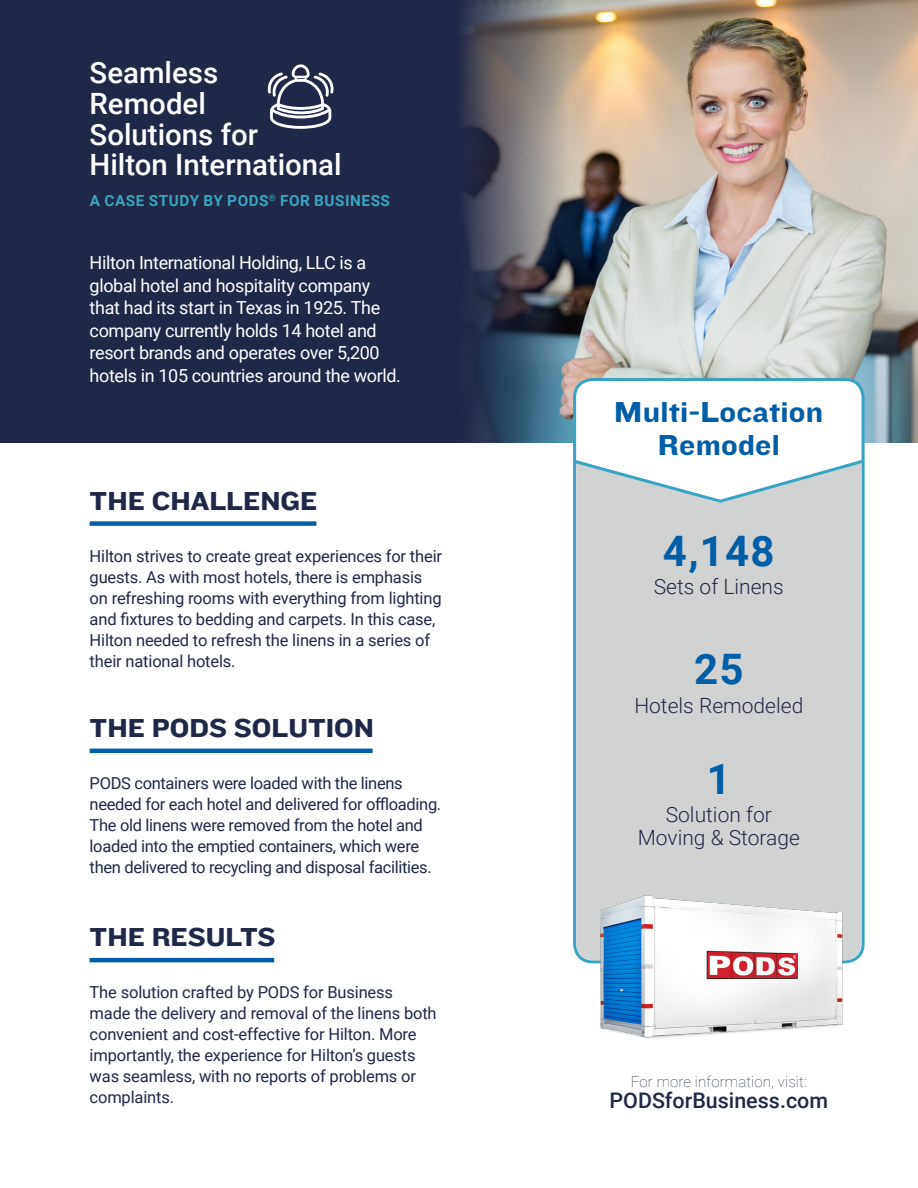
<style>
.page{position:relative;width:918px;height:1188px;background:#fff}
.page>*{position:absolute;margin:0;border:0;box-sizing:border-box;transform-origin:0 0}
.t1{font:700 42px "Roboto";color:#005ea7}
.t2{font:30px/33px "Knockout HTF52 Cruiserweight";letter-spacing:.01em;color:#005ea7;text-align:center}
.t3{font:500 29.4px/30.6px "Roboto";color:#fff}
.t4{font:27px "Knockout HTF52 Cruiserweight";color:#202847}
.t5{font:500 21.45px "Roboto";color:#202847}
.t6{font:300 21px/22.5px "Roboto";color:#202847;text-align:center}
.t7{font:18px/22.5px "Roboto";letter-spacing:-.02em;color:#fff}
.t8{font:16.5px/21px "Roboto";letter-spacing:-.01em;color:#202847}
.t9{font:700 15.3px "Roboto";letter-spacing:.035em;color:#38a3c2}
.t10{font:100 15px "Roboto";letter-spacing:.01em;color:#202847}
</style>
<div class="page">
<img style="left:606px;top:0;width:312px;height:442px">
<div style="left:0;top:0;width:420px;height:442px;background:#202847"></div>
<img style="left:420px;top:0;width:186px;height:442px">
<svg style="left:267px;top:64px;width:67px;height:65px"></svg>
<div style="left:575px;top:380px;width:288px;height:582px;background:#fff;border-radius:18px"></div>
<div style="left:573px;top:378px;width:292px;height:585px;border:3px solid #38a3c2;border-radius:18px"></div>
<div style="left:574px;top:504px;width:288px;height:459px;background:#d1d3d3"></div>
<svg style="left:573px;top:458px;width:292px;height:46px"></svg>
<img style="left:598px;top:896px;width:247px;height:143px">
<div style="left:90px;top:521px;width:226px;height:5px;background:#005ea7"></div>
<hr style="left:90px;top:749px;width:283px;height:4px;background:#005ea7">
<hr style="left:90px;top:958px;width:184px;height:4px;background:#005ea7">
<h3 class="t3" style="left:90px;top:57px;width:253px">Seamless<br>Remodel<br>Solutions for<br>Hilton International</h3>
<p class="t9" style="left:90px;top:190px;width:302px">A CASE STUDY BY PODS<sup>®</sup> FOR BUSINESS</p>
<p class="t7" style="left:90px;top:251px;width:313px">Hilton International Holding, LLC is a global hotel and hospitality company that had its start in Texas in 1925. The company currently holds 14 hotel and resort brands and operates over 5,200 hotels in 105 countries around the world.</p>
<h3 class="t4" style="left:90px;top:486px;width:229px">THE CHALLENGE</h3>
<p class="t8" style="left:90px;top:545px;width:354px">Hilton strives to create great experiences for their guests. As with most hotels, there is emphasis on refreshing rooms with everything from lighting and fixtures to bedding and carpets. In this case, Hilton needed to refresh the linens in a series of their national hotels.</p>
<h3 class="t4" style="left:90px;top:714px;width:286px">THE PODS SOLUTION</h3>
<p class="t8" style="left:90px;top:772px;width:353px">PODS containers were loaded with the linens needed for each hotel and delivered for offloading.<br>The old linens were removed from the hotel and loaded into the emptied containers, which were then delivered to recycling and disposal facilities.</p>
<h3 class="t4" style="left:90px;top:923px;width:187px">THE RESULTS</h3>
<p class="t8" style="left:90px;top:981px;width:349px">The solution crafted by PODS for Business made the delivery and removal of the linens both convenient and cost-effective for Hilton. More importantly, the experience for Hilton’s guests was seamless, with no reports of problems or complaints.</p>
<h2 class="t2" style="left:614px;top:397px;width:211px">Multi-Location<br>Remodel</h2>
<h1 class="t1" style="left:663px;top:521px;width:113px">4,148</h1>
<p class="t6" style="left:654px;top:575px;width:131px">Sets of Linens</p>
<h1 class="t1" style="left:694px;top:640px;width:51px">25</h1>
<p class="t6" style="left:634px;top:693px;width:170px">Hotels Remodeled</p>
<h1 class="t1" style="left:707px;top:749px;width:26px">1</h1>
<p class="t6" style="left:638px;top:803px;width:164px">Solution for<br>Moving &amp; Storage</p>
<p class="t10" style="left:631px;top:1071px;width:177px">For more information, visit:</p>
<h3 class="t5" style="left:609px;top:1086px;width:220px">PODSforBusiness.com</h3>
</div>
